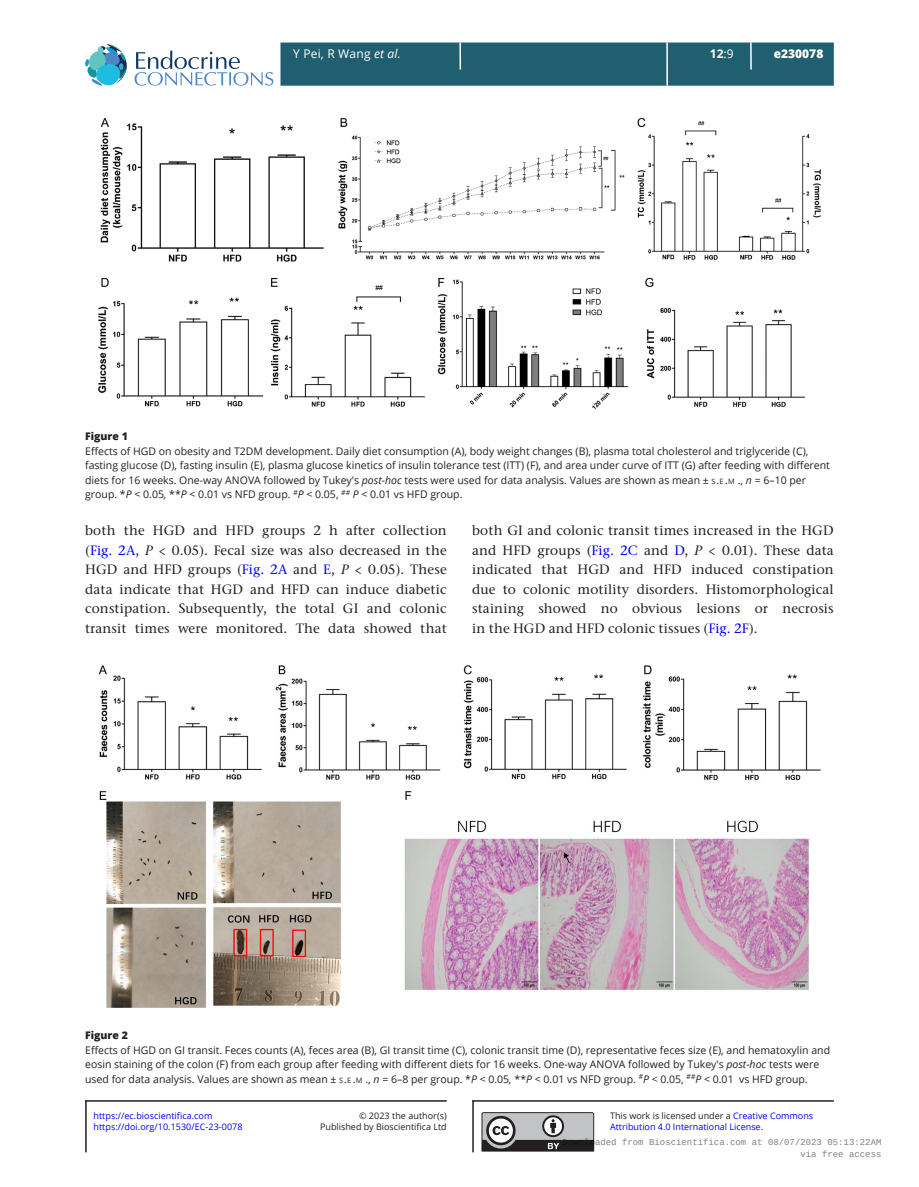
<style>
.page{position:relative;width:919px;height:1187px;background:#fff}
.page>*{position:absolute;margin:0;border:0;box-sizing:border-box;transform-origin:0 0}
.TXT{font:500 13.5px/19.5px "Stone Serif ITC Pro";letter-spacing:.01em;color:#231f20;text-align:justify}
.t1{font:12px "Open Sans";letter-spacing:.015em;color:#fff}
.t2{font:800 12px "Open Sans";color:#fff}
.t3{font:700 12px "Open Sans";color:#fff}
.FC{font:10.5px/14.7px "Open Sans";color:#231f20}
.FC-2{font:800 10.5px "Open Sans";color:#231f20}
.t4{font:9px "Open Sans";letter-spacing:.005em;color:#00f}
.t5{font:9px/11.4px "Open Sans";color:#231f20;text-align:right}
.t6{font:9px/12px "Liberation Mono";color:rgb(0 0 0/.5);text-align:right}
.s1{font-style:italic}
.s2{font-weight:400}
.s3{font-size:7.35px}
.s4{font-style:inherit}
.s5{color:#00f}
</style>
<div class="page">
<div style="left:280px;top:43px;width:553px;height:43px;background:#205f6f;border:2px solid #205f6f"></div>
<svg style="left:750px;top:43px;width:1px;height:27px"></svg>
<hr style="left:666px;top:43px;width:2px;height:43px;background:#fff">
<hr style="left:459px;top:43px;width:2px;height:27px;background:#fff">
<svg style="left:134px;top:51px;width:139px;height:35px"></svg>
<svg style="left:85px;top:44px;width:42px;height:42px"></svg>
<img style="left:98px;top:117px;width:723px;height:292px">
<img style="left:98px;top:665px;width:723px;height:343px">
<svg style="left:481px;top:1112px;width:113px;height:39px"></svg>
<hr style="left:472px;top:1100px;width:361px;height:1px;background:#231f20">
<hr style="left:472px;top:1100px;width:1px;height:52px;background:#231f20">
<hr style="left:85px;top:1100px;width:361px;height:1px;background:#231f20">
<hr style="left:85px;top:1100px;width:2px;height:52px;background:#231f20">
<p class="t1" style="left:293px;top:46px;width:109px">Y Pei, R Wang <span class="s1">et al.</span></p>
<p class="t3" style="left:709px;top:46px;width:25px">12<span class="s2">:9</span></p>
<p class="t2" style="left:773px;top:45px;width:51px">e230078</p>
<p class="FC-2" style="left:85px;top:428px;width:44px">Figure 1</p>
<p class="FC" style="left:85px;top:443px;width:746px">Effects of HGD on obesity and T2DM development. Daily diet consumption (A), body weight changes (B), plasma total cholesterol and triglyceride (C), fasting glucose (D), fasting insulin (E), plasma glucose kinetics of insulin tolerance test (ITT) (F), and area under curve of ITT (G) after feeding with different diets for 16 weeks. One-way ANOVA followed by Tukey's <span class="s1">post-hoc</span> tests were used for data analysis. Values are shown as mean ± <span class="s3">S</span><span class="s4">.</span><span class="s3">E</span> <span class="s4">.</span><span class="s3">M</span> <span class="s4">.</span>, <span class="s1">n</span> = 6–10 per group. *<span class="s1">P</span> &lt; 0.05<span class="s1">,</span> **<span class="s1">P</span> &lt; 0.01 vs NFD group. <sup>#</sup><span class="s1">P</span> &lt; 0.05, <sup>##</sup> <span class="s1">P</span> &lt; 0.01 vs HFD group.</p>
<p class="TXT" style="left:85px;top:521px;width:363px">both the HGD and HFD groups 2 h after collection (<span class="s5">Fig. 2A</span>, <span class="s1">P</span> &lt; 0.05). Fecal size was also decreased in the HGD and HFD groups (<span class="s5">Fig. 2A</span> and <span class="s5">E</span>, <span class="s1">P</span> &lt; 0.05). These data indicate that HGD and HFD can induce diabetic constipation. Subsequently, the total GI and colonic transit times were monitored. The data showed that</p>
<p class="TXT" style="left:472px;top:521px;width:363px">both GI and colonic transit times increased in the HGD and HFD groups (<span class="s5">Fig. 2C</span> and <span class="s5">D</span>, <span class="s1">P</span> &lt; 0.01). These data indicated that HGD and HFD induced constipation due to colonic motility disorders. Histomorphological staining showed no obvious lesions or necrosis in the HGD and HFD colonic tissues (<span class="s5">Fig. 2F</span>).</p>
<p class="FC-2" style="left:85px;top:1027px;width:44px">Figure 2</p>
<p class="FC" style="left:85px;top:1042px;width:746px">Effects of HGD on GI transit. Feces counts (A), feces area (B), GI transit time (C), colonic transit time (D), representative feces size (E), and hematoxylin and eosin staining of the colon (F) from each group after feeding with different diets for 16 weeks. One-way ANOVA followed by Tukey's <span class="s1">post-hoc</span> tests were used for data analysis. Values are shown as mean ± <span class="s3">S</span><span class="s4">.</span><span class="s3">E</span> <span class="s4">.</span><span class="s3">M</span> <span class="s4">.</span>, <span class="s1">n</span> = 6–8 per group. *<span class="s1">P</span> &lt; 0.05<span class="s1">,</span> **<span class="s1">P</span> &lt; 0.01 vs NFD group. <sup>#</sup><span class="s1">P</span> &lt; 0.05, <sup>##</sup><span class="s1">P</span> &lt; 0.01 vs HFD group.</p>
<p class="t5" style="left:610px;top:1109px;width:204px">This work is licensed under a <span class="s5">Creative Commons</span></p>
<p class="t4" style="left:93px;top:1120px;width:151px">https://doi.org/10.1530/EC-23-0078</p>
<p class="t4" style="left:610px;top:1120px;width:154px">Attribution 4.0 International License.</p>
<p class="t4" style="left:93px;top:1109px;width:120px">https://ec.bioscientifica.com</p>
<p class="t5" style="left:320px;top:1109px;width:128px">© 2023 the author(s)<br>Published by Bioscientifica Ltd</p>
<p class="t6" style="left:562px;top:1136px;width:320px">Downloaded from Bioscientifica.com at 08/07/2023 05:13:22AM via free access</p>
</div>
